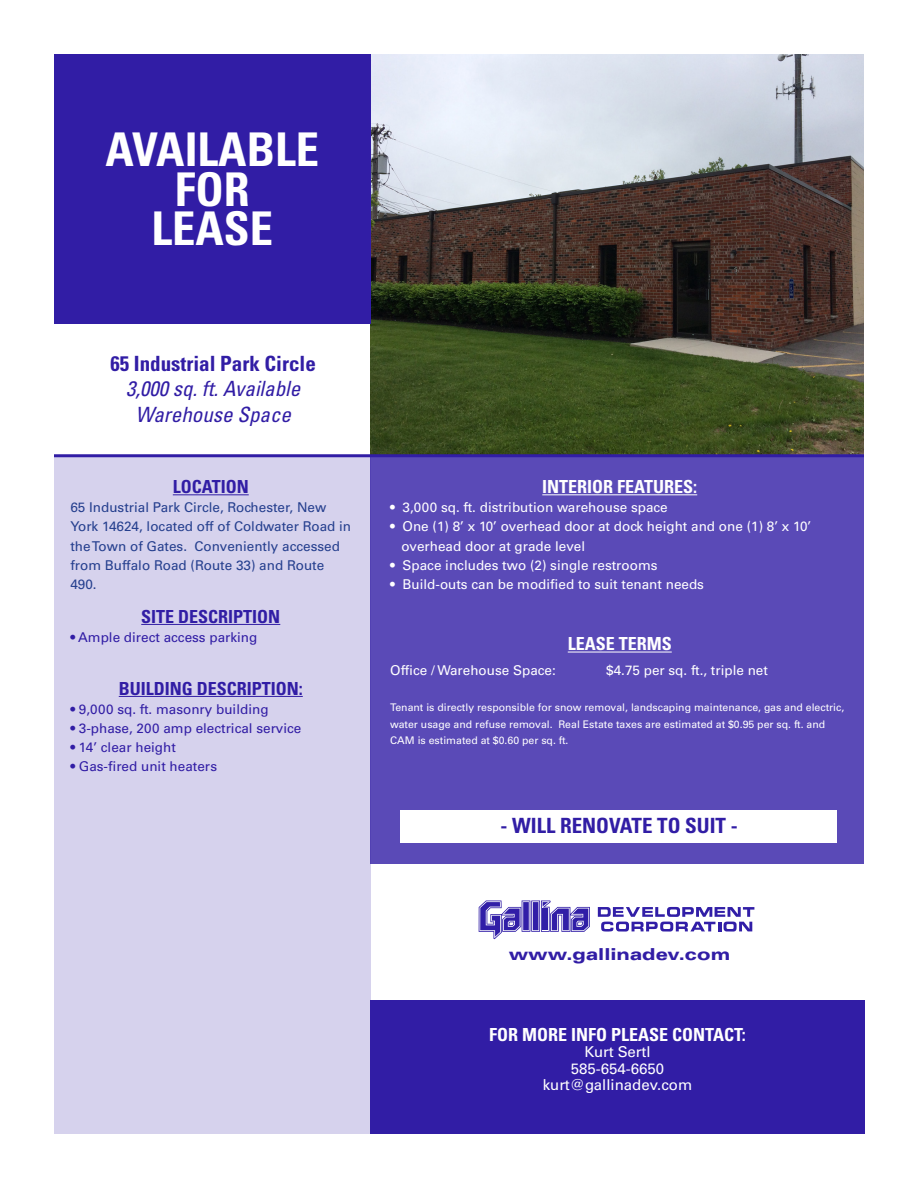
<style>
.page{position:relative;width:918px;height:1188px;background:#fff}
.page>*{position:absolute;margin:0;border:0;box-sizing:border-box;transform-origin:0 0}
.t1{font:700 condensed 46.5px "Univers LT Std";color:#fff}
.t2{font:700 condensed 21px "Univers LT Std";color:#311da5}
.t3{font:italic condensed 21px "Univers LT Std";color:#311da5}
.t4{font:700 condensed 18px "Univers LT Std";color:#fff}
.t5{font:700 condensed 18px "Univers LT Std";color:#311da5}
.t6{font:900 expanded 16.5px "Univers LT Std";color:#311da5}
.t7{font:15px "Univers LT Std";color:#fff}
.t8{font:15px "Univers LT Std";letter-spacing:-.02em;color:#fff}
.t9{font:13.5px "Univers LT Std";color:#fff}
.t10{font:13.5px/19.2px "Univers LT Std";color:#253f8e}
.t11{font:13.5px "Univers LT Std";color:#311da5}
.t12{font:10.5px/16.5px "Univers LT Std";color:#fff}
</style>
<div class="page">
<div style="left:54px;top:456px;width:316px;height:678px;background:#d6d2ed"></div>
<div style="left:370px;top:456px;width:494px;height:408px;background:#5a4ab7"></div>
<img style="left:370px;top:55px;width:494px;height:399px">
<hr style="left:173px;top:494px;width:76px;height:1px;background:#311da5">
<hr style="left:141px;top:624px;width:139px;height:1px;background:#311da5">
<hr style="left:119px;top:696px;width:184px;height:1px;background:#311da5">
<hr style="left:542px;top:494px;width:155px;height:1px;background:#fff">
<hr style="left:568px;top:652px;width:104px;height:1px;background:#fff">
<div style="left:54px;top:54px;width:316px;height:270px;background:#311da5"></div>
<div style="left:370px;top:1000px;width:495px;height:134px;background:#311da5"></div>
<hr style="left:54px;top:454px;width:810px;height:3px;background:#311da5">
<svg style="left:479px;top:901px;width:111px;height:38px"></svg>
<svg style="left:598px;top:907px;width:156px;height:25px"></svg>
<div style="left:401px;top:810px;width:436px;height:32px;background:#fff"></div>
<p class="t1" style="left:105px;top:121px;width:215px">AVAILABLE</p>
<p class="t1" style="left:175px;top:161px;width:76px">FOR</p>
<p class="t1" style="left:152px;top:200px;width:123px">LEASE</p>
<p class="t2" style="left:111px;top:351px;width:207px">65 Industrial Park Circle</p>
<p class="t3" style="left:126px;top:376px;width:176px">3,000 sq. ft. Available</p>
<p class="t3" style="left:135px;top:401px;width:157px">Warehouse Space</p>
<p class="t5" style="left:173px;top:476px;width:77px">LOCATION</p>
<p class="t10" style="left:70px;top:498px;width:282px">65 Industrial Park Circle, Rochester, New York 14624, located off of Coldwater Road in the Town of Gates. Conveniently accessed from Buffalo Road (Route 33) and Route 490.</p>
<p class="t5" style="left:141px;top:605px;width:141px">SITE DESCRIPTION</p>
<p class="t11" style="left:70px;top:629px;width:189px">• Ample direct access parking</p>
<p class="t5" style="left:119px;top:677px;width:186px">BUILDING DESCRIPTION:</p>
<p class="t11" style="left:70px;top:701px;width:200px">• 9,000 sq. ft. masonry building</p>
<p class="t11" style="left:70px;top:720px;width:233px">• 3-phase, 200 amp electrical service</p>
<p class="t11" style="left:70px;top:739px;width:107px">• 14’ clear height</p>
<p class="t11" style="left:70px;top:759px;width:148px">• Gas-fired unit heaters</p>
<p class="t4" style="left:542px;top:476px;width:156px">INTERIOR FEATURES:</p>
<p class="t9" style="left:390px;top:499px;width:279px">• 3,000 sq. ft. distribution warehouse space</p>
<p class="t9" style="left:390px;top:519px;width:422px">• One (1) 8’ x 10’ overhead door at dock height and one (1) 8’ x 10’</p>
<p class="t9" style="left:402px;top:538px;width:185px">overhead door at grade level</p>
<p class="t9" style="left:390px;top:557px;width:269px">• Space includes two (2) single restrooms</p>
<p class="t9" style="left:390px;top:576px;width:315px">• Build-outs can be modified to suit tenant needs</p>
<p class="t4" style="left:568px;top:633px;width:106px">LEASE TERMS</p>
<p class="t9" style="left:390px;top:663px;width:167px">Office / Warehouse Space:</p>
<p class="t9" style="left:606px;top:663px;width:163px">$4.75 per sq. ft., triple net</p>
<p class="t12" style="left:390px;top:699px;width:456px">Tenant is directly responsible for snow removal, landscaping maintenance, gas and electric, water usage and refuse removal. Real Estate taxes are estimated at $0.95 per sq. ft. and<br>CAM is estimated at $0.60 per sq. ft.</p>
<p class="t2" style="left:501px;top:812px;width:239px">- WILL RENOVATE TO SUIT -</p>
<p class="t6" style="left:509px;top:945px;width:223px">www.gallinadev.com</p>
<p class="t4" style="left:489px;top:1023px;width:258px">FOR MORE INFO PLEASE CONTACT:</p>
<p class="t8" style="left:584px;top:1043px;width:68px">Kurt Sertl</p>
<p class="t7" style="left:571px;top:1059px;width:95px">585-654-6650</p>
<p class="t7" style="left:543px;top:1076px;width:151px">kurt@gallinadev.com</p>
</div>
